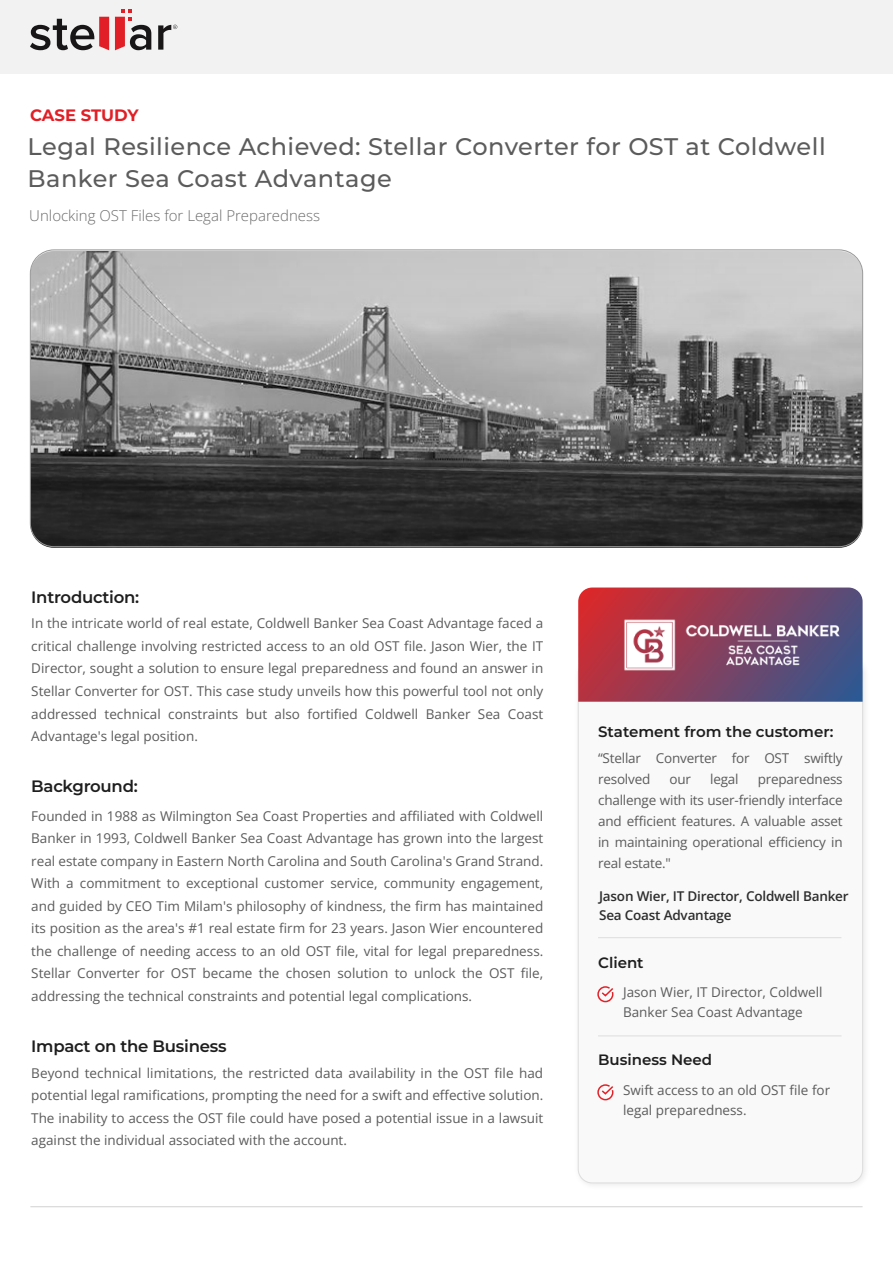
<style>
.page{position:relative;width:893px;height:1263px;background:#fff}
.page>*{position:absolute;margin:0;border:0;box-sizing:border-box;transform-origin:0 0}
.t1{font:500 24px/32.4px "Montserrat";letter-spacing:.02em;color:rgb(81 81 81/.94)}
.t2{font:600 16.5px "Montserrat";letter-spacing:-.015em;color:#1e1e1e}
.t3{font:700 16.5px "Montserrat";letter-spacing:-.01em;color:#e11f26}
.t4{font:600 15px "Montserrat";color:#1e1e1e}
.t5{font:300 15px "Open Sans";color:#6c6c6c}
.t6{font:13.5px/22.5px "Open Sans";color:#5b5b5b;text-align:justify}
.t7{font:600 13.5px/19.5px "Open Sans";letter-spacing:-.015em;color:#2d2d2d}
</style>
<div class="page">
<div style="left:578px;top:660px;width:284px;height:523px;background:#f9f9f9;border-radius:14px"></div>
<div style="left:0;top:0;width:892px;height:74px;background:#f2f2f2"></div>
<hr style="left:30px;top:1206px;width:832px;height:1px;background:#d1d1d1">
<svg style="left:30px;top:250px;width:832px;height:297px"></svg>
<svg style="left:578px;top:588px;width:284px;height:114px"></svg>
<svg style="left:597px;top:986px;width:17px;height:17px"></svg>
<svg style="left:597px;top:1084px;width:17px;height:17px"></svg>
<hr style="left:598px;top:1036px;width:243px;height:1px;background:#ddd">
<hr style="left:598px;top:937px;width:243px;height:1px;background:#ddd">
<svg style="left:30px;top:17px;width:79px;height:33px"></svg>
<svg style="left:115px;top:10px;width:36px;height:40px"></svg>
<svg style="left:158px;top:25px;width:19px;height:25px"></svg>
<img style="left:612px;top:587px;width:237px;height:115px">
<p class="t3" style="left:30px;top:104px;width:110px">CASE STUDY</p>
<h1 class="t1" style="left:28px;top:130px;width:799px">Legal Resilience Achieved: Stellar Converter for OST at Coldwell<br>Banker Sea Coast Advantage</h1>
<p class="t5" style="left:29px;top:206px;width:292px">Unlocking OST Files for Legal Preparedness</p>
<p class="t2" style="left:31px;top:586px;width:110px">Introduction:</p>
<p class="t6" style="left:31px;top:612px;width:513px">In the intricate world of real estate, Coldwell Banker Sea Coast Advantage faced a critical challenge involving restricted access to an old OST file. Jason Wier, the IT Director, sought a solution to ensure legal preparedness and found an answer in Stellar Converter for OST. This case study unveils how this powerful tool not only addressed technical constraints but also fortified Coldwell Banker Sea Coast Advantage's legal position.</p>
<p class="t2" style="left:31px;top:775px;width:108px">Background:</p>
<p class="t6" style="left:31px;top:804px;width:513px">Founded in 1988 as Wilmington Sea Coast Properties and affiliated with Coldwell Banker in 1993, Coldwell Banker Sea Coast Advantage has grown into the largest real estate company in Eastern North Carolina and South Carolina's Grand Strand.<br>With a commitment to exceptional customer service, community engagement, and guided by CEO Tim Milam's philosophy of kindness, the firm has maintained its position as the area's #1 real estate firm for 23 years. Jason Wier encountered the challenge of needing access to an old OST file, vital for legal preparedness.<br>Stellar Converter for OST became the chosen solution to unlock the OST file, addressing the technical constraints and potential legal complications.</p>
<p class="t2" style="left:31px;top:1036px;width:197px">Impact on the Business</p>
<p class="t6" style="left:31px;top:1061px;width:513px">Beyond technical limitations, the restricted data availability in the OST file had potential legal ramifications, prompting the need for a swift and effective solution.<br>The inability to access the OST file could have posed a potential issue in a lawsuit against the individual associated with the account.</p>
<p class="t4" style="left:598px;top:722px;width:237px">Statement from the customer:</p>
<p class="t6" style="left:598px;top:747px;width:246px;line-height:21px">“Stellar Converter for OST swiftly resolved</p>
<p class="t6" style="left:598px;top:768px;width:246px;line-height:21px;text-indent:160px">preparedness challenge with its user-friendly interface and efficient features. A valuable asset in maintaining operational efficiency in real estate."</p>
<p class="t7" style="left:599px;top:886px;width:251px">Jason Wier, IT Director, Coldwell Banker<br>Sea Coast Advantage</p>
<p class="t4" style="left:598px;top:953px;width:47px">Client</p>
<p class="t6" style="left:669px;top:767px;width:23px">our</p>
<p class="t6" style="left:710px;top:767px;width:30px">legal</p>
<p class="t6" style="left:623px;top:982px;width:201px;line-height:19.5px">Jason Wier, IT Director, Coldwell<br>Banker Sea Coast Advantage</p>
<p class="t4" style="left:598px;top:1050px;width:116px">Business Need</p>
<p class="t6" style="left:623px;top:1080px;width:209px;line-height:19.5px">Swift access to an old OST file for legal preparedness.</p>
</div>
